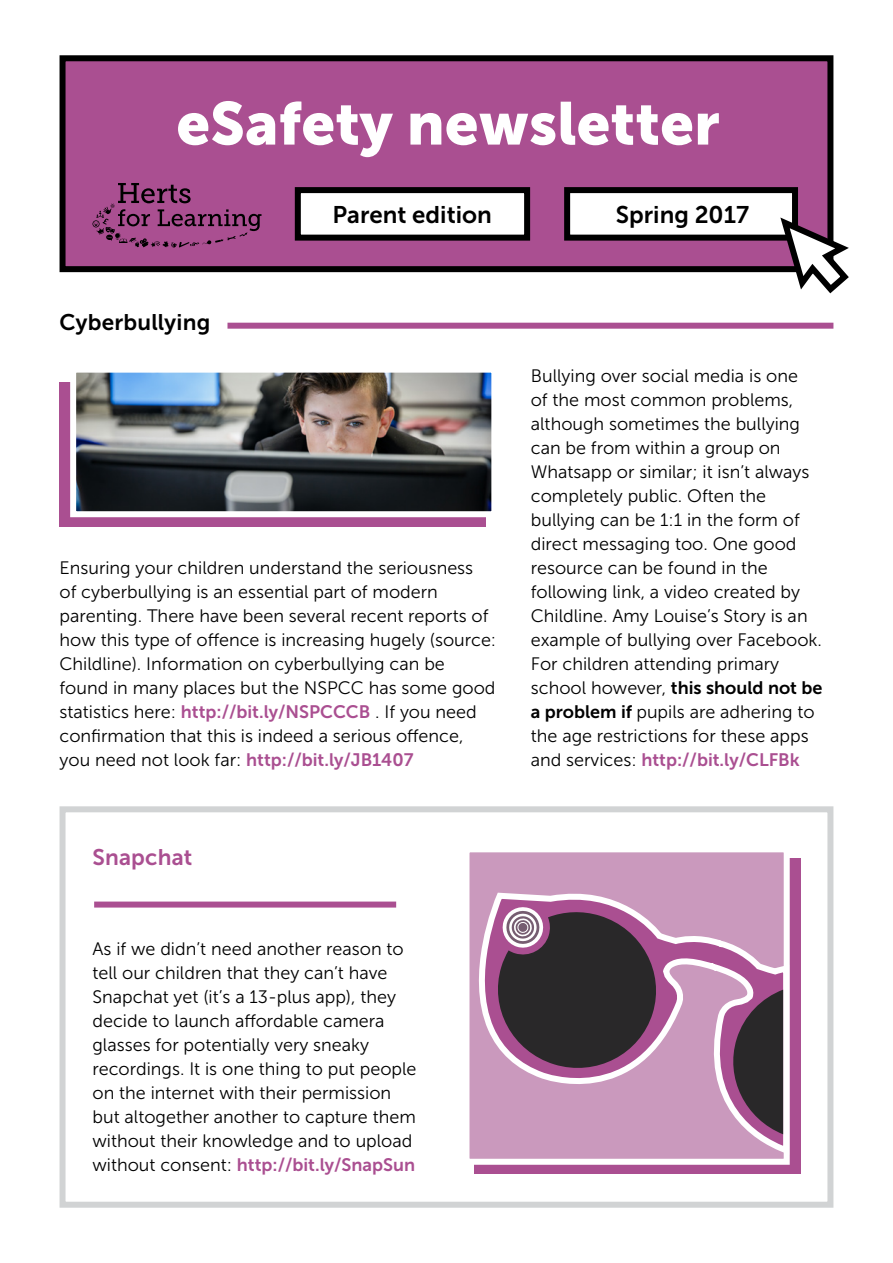
<style>
.page{position:relative;width:893px;height:1263px;background:#fff}
.page>*{position:absolute;margin:0;border:0;box-sizing:border-box;transform-origin:0 0}
.t1{font:60px "Museo Sans 900";color:#fff}
.t2{font:24px "Museo Sans 700";color:#000}
.t3{font:22.5px "Museo Sans 700";letter-spacing:.01em;color:#000}
.t4{font:22.5px "Museo Sans 700";letter-spacing:.01em;color:#aa4f91}
.t5{font:18px/24px "Museo Sans 300";color:#000}
.t6{font:18px "Museo Sans 700";color:#aa4f91}
.t7{font:18px "Museo Sans 700";color:#000}
.s1{font-family:"Museo Sans 700";color:#aa4f91}
.s2{font-family:"Museo Sans 300";color:#000}
.s3{font-family:"Museo Sans 300"}
.s4{font-family:"Museo Sans 700"}
</style>
<div class="page">
<div style="left:474px;top:858px;width:326px;height:316px;background:#aa4f91"></div>
<div style="left:463px;top:846px;width:327px;height:319px;background:#ca99bd;border:6px solid #fff"></div>
<svg style="left:467px;top:887px;width:323px;height:272px"></svg>
<svg style="left:489px;top:907px;width:176px;height:170px;background:#61495b"></svg>
<svg style="left:725px;top:990px;width:58px;height:144px;background:#62475b"></svg>
<div style="left:60px;top:806px;width:773px;height:402px;border:6px solid #d1d3d4"></div>
<div style="left:63px;top:58px;width:767px;height:211px;background:#aa4f91"></div>
<div style="left:60px;top:55px;width:773px;height:217px;border:6px solid #000"></div>
<div style="left:567px;top:190px;width:228px;height:48px;background:#fff"></div>
<div style="left:564px;top:187px;width:234px;height:54px;border:6px solid #000"></div>
<div style="left:298px;top:190px;width:229px;height:48px;background:#fff"></div>
<div style="left:295px;top:187px;width:235px;height:54px;border:6px solid #000"></div>
<svg style="left:776px;top:212px;width:73px;height:82px"></svg>
<svg style="left:92px;top:183px;width:169px;height:65px"></svg>
<div style="left:60px;top:382px;width:426px;height:144px;background:#aa4f91"></div>
<img style="left:77px;top:374px;width:413px;height:136px">
<div style="left:70px;top:367px;width:427px;height:150px;border:6px solid #fff"></div>
<div style="left:94px;top:901px;width:302px;height:6px;background:#aa4f91"></div>
<div style="left:227px;top:323px;width:606px;height:6px;background:#aa4f91"></div>
<h1 class="t1" style="left:176px;top:89px;width:545px">eSafety newsletter</h1>
<p class="t3" style="left:60px;top:309px;width:152px">Cyberbullying</p>
<h2 class="t2" style="left:332px;top:201px;width:161px">Parent edition</h2>
<h2 class="t2" style="left:616px;top:201px;width:135px">Spring 2017</h2>
<p class="t5" style="left:60px;top:556px;width:438px">Ensuring your children understand the seriousness<br>of cyberbullying is an essential part of modern parenting. There have been several recent reports of how this type of offence is increasing hugely (source:<br>Childline). Information on cyberbullying can be found in many places but the NSPCC has some good statistics here: <span class="s1">http://bit.ly/NSPCCCB</span> . If you need confirmation that this is indeed a serious offence,</p>
<p class="t6" style="left:60px;top:750px;width:355px"><span class="s2">you need not look far:</span> http://bit.ly/JB1407</p>
<p class="t4" style="left:92px;top:845px;width:102px">Snapchat</p>
<p class="t5" style="left:92px;top:937px;width:326px">As if we didn’t need another reason to tell our children that they can’t have Snapchat yet (it’s a 13-plus app), they decide to launch affordable camera glasses for potentially very sneaky recordings. It is one thing to put people on the internet with their permission but altogether another to capture them without their knowledge and to upload</p>
<p class="t6" style="left:92px;top:1155px;width:324px"><span class="s2">without consent:</span> http://bit.ly/SnapSun</p>
<p class="t5" style="left:531px;top:364px;width:293px">Bullying over social media is one<br>of the most common problems, although sometimes the bullying can be from within a group on<br>Whatsapp or similar; it isn’t always completely public. Often the bullying can be 1:1 in the form of direct messaging too. One good resource can be found in the following link, a video created by<br>Childline. Amy Louise’s Story is an example of bullying over Facebook.<br>For children attending primary</p>
<p class="t7" style="left:531px;top:678px;width:293px"><span class="s3">school however,</span> this should not be</p>
<p class="t5" style="left:531px;top:700px;width:285px"><span class="s4">a problem if</span> pupils are adhering to the age restrictions for these apps</p>
<p class="t6" style="left:531px;top:750px;width:270px"><span class="s2">and services:</span> http://bit.ly/CLFBk</p>
</div>
